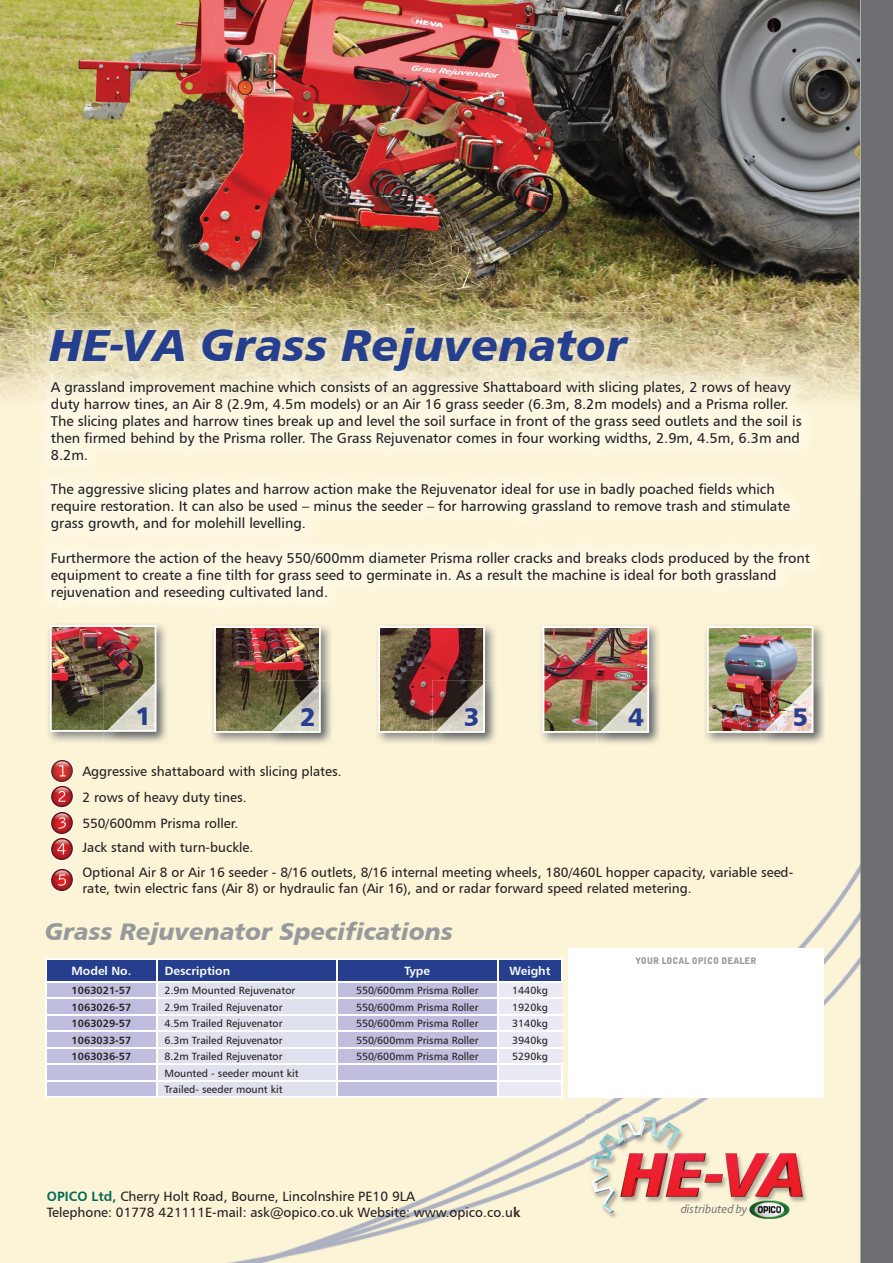
<style>
.page{position:relative;width:893px;height:1263px;background:#fff}
.page>*{position:absolute;margin:0;border:0;box-sizing:border-box;transform-origin:0 0}
.t1{font:45px "Humanist 777 BT Black Italic B";color:#253f8e}
.t2{font:25.5px "Humanist 777 BT Black B";color:#253f8e}
.t3{font:24px "Humanist 777 BT Black Italic B";color:#97999c}
.t4{font:14.25px/17.1px "Humanist 777 BT Roman B";color:#231f20}
.t5{font:13.5px/16.2px "Humanist 777 BT Roman B";color:#231f20}
.t6{font:italic 300 12.45px "Bliss Pro";color:#6c6d70}
.t7{font:12px "Humanist 777 BT Bold B";color:#fff}
.t8{font:10.5px/16.5px "Humanist 777 BT Roman B";letter-spacing:.005em;color:#231f20}
.t9{font:10.5px "Humanist 777 BT Bold B";color:#231f20}
.t10{font:900 9px "Bell Gothic BT";color:#97999c}
.s1{font-family:"Humanist 777 BT Bold B";color:#006a54}
.s2{font-family:"Humanist 777 BT Bold B"}
</style>
<div class="page">
<img style="left:0;top:0;width:893px;height:1263px">
<img style="left:585px;top:1113px;width:223px;height:105px">
<img style="left:681px;top:1204px;width:66px;height:11px">
<img style="left:748px;top:1200px;width:41px;height:19px">
<img style="left:0;top:0;width:859px;height:197px">
<img style="left:0;top:197px;width:268px;height:147px">
<img style="left:268px;top:197px;width:269px;height:116px">
<img style="left:537px;top:197px;width:269px;height:147px">
<img style="left:806px;top:197px;width:53px;height:295px">
<img style="left:0;top:344px;width:34px;height:148px">
<img style="left:645px;top:344px;width:161px;height:20px">
<img style="left:32px;top:313px;width:613px;height:37px">
<img style="left:32px;top:350px;width:18px;height:38px">
<img style="left:628px;top:350px;width:17px;height:14px">
<img style="left:50px;top:328px;width:578px;height:36px">
<img style="left:34px;top:492px;width:793px;height:124px">
<img style="left:34px;top:388px;width:317px;height:104px">
<img style="left:351px;top:364px;width:476px;height:128px">
<img style="left:34px;top:364px;width:611px;height:24px">
<img style="left:50px;top:364px;width:578px;height:7px">
<div style="left:568px;top:948px;width:256px;height:150px;background:#fff"></div>
<img style="left:50px;top:759px;width:24px;height:49px">
<img style="left:50px;top:811px;width:24px;height:24px">
<img style="left:50px;top:837px;width:24px;height:24px">
<img style="left:50px;top:868px;width:24px;height:24px">
<img style="left:46px;top:621px;width:123px;height:123px">
<img style="left:104px;top:679px;width:65px;height:65px">
<img style="left:50px;top:625px;width:106px;height:107px">
<img style="left:210px;top:622px;width:123px;height:123px">
<img style="left:268px;top:680px;width:65px;height:65px">
<img style="left:214px;top:626px;width:107px;height:107px">
<img style="left:375px;top:622px;width:122px;height:123px">
<img style="left:432px;top:680px;width:65px;height:65px">
<svg style="left:378px;top:626px;width:107px;height:107px;background:#87574f"></svg>
<img style="left:539px;top:622px;width:122px;height:123px">
<img style="left:597px;top:680px;width:64px;height:65px">
<img style="left:543px;top:626px;width:106px;height:107px">
<img style="left:703px;top:622px;width:123px;height:123px">
<img style="left:761px;top:680px;width:65px;height:65px">
<img style="left:707px;top:626px;width:106px;height:107px">
<hr style="left:157px;top:1096px;width:180px;height:2px;background:#fff">
<hr style="left:337px;top:1096px;width:161px;height:2px;background:#fff">
<hr style="left:498px;top:1096px;width:65px;height:2px;background:#fff">
<hr style="left:45px;top:1096px;width:112px;height:2px;background:#fff">
<svg style="left:45px;top:958px;width:518px;height:138px;background:#bcc0dc"></svg>
<h1 class="t1" style="left:50px;top:316px;width:579px">HE-VA Grass Rejuvenator</h1>
<p class="t4" style="left:51px;top:378px;width:752px">A grassland improvement machine which consists of an aggressive Shattaboard with slicing plates, 2 rows of heavy duty harrow tines, an Air 8 (2.9m, 4.5m models) or an Air 16 grass seeder (6.3m, 8.2m models) and a Prisma roller.<br>The slicing plates and harrow tines break up and level the soil surface in front of the grass seed outlets and the soil is then firmed behind by the Prisma roller. The Grass Rejuvenator comes in four working widths, 2.9m, 4.5m, 6.3m and 8.2m.</p>
<p class="t4" style="left:51px;top:480px;width:741px">The aggressive slicing plates and harrow action make the Rejuvenator ideal for use in badly poached fields which require restoration. It can also be used – minus the seeder – for harrowing grassland to remove trash and stimulate grass growth, and for molehill levelling.</p>
<p class="t4" style="left:51px;top:549px;width:761px">Furthermore the action of the heavy 550/600mm diameter Prisma roller cracks and breaks clods produced by the front equipment to create a fine tilth for grass seed to germinate in. As a result the machine is ideal for both grassland rejuvenation and reseeding cultivated land.</p>
<h2 class="t2" style="left:135px;top:699px;width:17px">1</h2>
<h2 class="t2" style="left:300px;top:701px;width:17px">2</h2>
<h2 class="t2" style="left:464px;top:701px;width:17px">3</h2>
<h2 class="t2" style="left:628px;top:701px;width:17px">4</h2>
<h2 class="t2" style="left:792px;top:701px;width:17px">5</h2>
<p class="t5" style="left:82px;top:758px;width:261px;line-height:26.1px">Aggressive shattaboard with slicing plates.<br>2 rows of heavy duty tines.<br>550/600mm Prisma roller.</p>
<p class="t5" style="left:82px;top:864px;width:712px">Optional Air 8 or Air 16 seeder - 8/16 outlets, 8/16 internal meeting wheels, 180/460L hopper capacity, variable seed&shy;rate, twin electric fans (Air 8) or hydraulic fan (Air 16), and or radar forward speed related metering.</p>
<p class="t5" style="left:82px;top:839px;width:172px">Jack stand with turn-buckle.</p>
<h3 class="t3" style="left:45px;top:916px;width:410px">Grass Rejuvenator Specifications</h3>
<p class="t7" style="left:72px;top:963px;width:61px">Model No.</p>
<p class="t7" style="left:165px;top:963px;width:67px">Description</p>
<p class="t7" style="left:404px;top:963px;width:27px">Type</p>
<p class="t7" style="left:509px;top:963px;width:43px">Weight</p>
<p class="t9" style="left:72px;top:984px;width:61px">1063021-57</p>
<p class="t8" style="left:164px;top:982px;width:133px">2.9m Mounted Rejuvenator</p>
<p class="t8" style="left:356px;top:982px;width:124px">550/600mm Prisma Roller</p>
<p class="t8" style="left:512px;top:982px;width:37px">1440kg</p>
<p class="t9" style="left:72px;top:1000px;width:61px">1063026-57</p>
<p class="t8" style="left:164px;top:998px;width:120px">2.9m Trailed Rejuvenator</p>
<p class="t8" style="left:356px;top:998px;width:124px">550/600mm Prisma Roller</p>
<p class="t8" style="left:512px;top:998px;width:37px">1920kg</p>
<p class="t9" style="left:72px;top:1017px;width:61px">1063029-57</p>
<p class="t8" style="left:164px;top:1015px;width:120px">4.5m Trailed Rejuvenator</p>
<p class="t8" style="left:356px;top:1015px;width:124px">550/600mm Prisma Roller</p>
<p class="t8" style="left:512px;top:1015px;width:37px">3140kg</p>
<p class="t9" style="left:72px;top:1033px;width:61px">1063033-57</p>
<p class="t8" style="left:164px;top:1031px;width:120px">6.3m Trailed Rejuvenator</p>
<p class="t8" style="left:356px;top:1031px;width:124px">550/600mm Prisma Roller</p>
<p class="t8" style="left:512px;top:1031px;width:37px">3940kg</p>
<p class="t9" style="left:72px;top:1050px;width:61px">1063036-57</p>
<p class="t8" style="left:164px;top:1048px;width:120px">8.2m Trailed Rejuvenator</p>
<p class="t8" style="left:356px;top:1048px;width:124px">550/600mm Prisma Roller</p>
<p class="t8" style="left:512px;top:1048px;width:37px">5290kg</p>
<p class="t8" style="left:164px;top:1064px;width:136px">Mounted - seeder mount kit<br>Trailed- seeder mount kit</p>
<p class="t5" style="left:47px;top:1188px;width:475px"><span class="s1">OPICO Ltd,</span> Cherry Holt Road, Bourne, Lincolnshire PE10 9LA<br>Telephone: 01778 421111E-mail: ask@opico.co.uk Website: www.opico.co.u<span class="s2">k</span></p>
<p class="t10" style="left:635px;top:955px;width:123px">YOUR LOCAL OPICO DEALER</p>
<p class="t6" style="left:681px;top:1201px;width:68px">distributed by</p>
</div>
